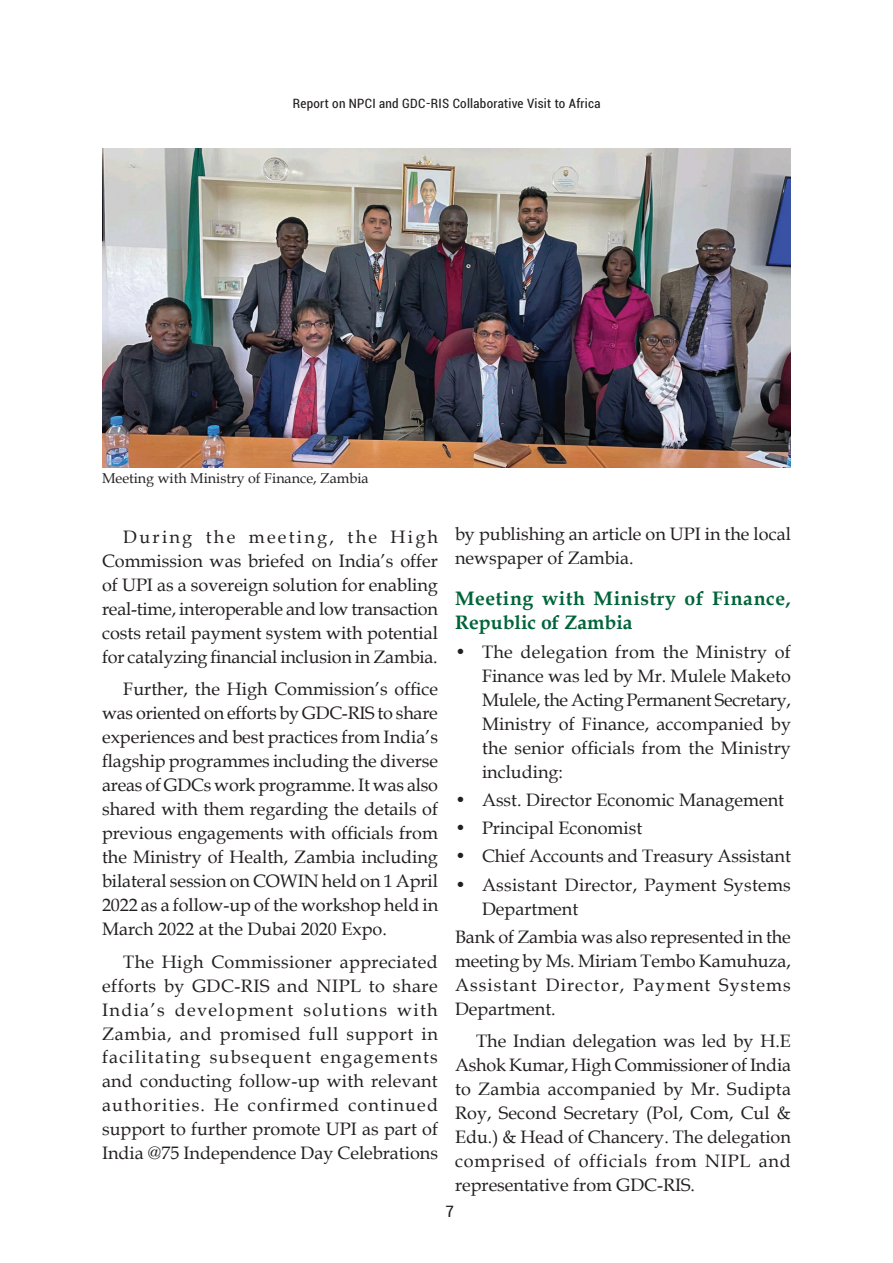
<style>
.page{position:relative;width:893px;height:1263px;background:#fff}
.page>*{position:absolute;margin:0;border:0;box-sizing:border-box;transform-origin:0 0}
.t1{font:700 19.5px/24px "Book Antiqua";letter-spacing:.03em;color:#006439}
.t2{font:18px/24px "Book Antiqua";color:#231f20;text-align:justify}
.t3{font:condensed 16.5px "Roboto";color:#231f20}
.t4{font:14.25px "Book Antiqua";color:#231f20}
.t5{font:condensed 13.5px "Roboto";letter-spacing:.02em;color:#231f20}
</style>
<div class="page">
<img style="left:102px;top:149px;width:689px;height:319px">
<p class="t5" style="left:293px;top:94px;width:309px">Report on NPCI and GDC-RIS Collaborative Visit to Africa</p>
<p class="t4" style="left:102px;top:468px;width:268px">Meeting with Ministry of Finance, Zambia</p>
<p class="t2" style="left:102px;top:524px;width:338px;text-indent:21px">During the meeting, the High Commission was briefed on India’s offer of UPI as a sovereign solution for enabling real-time, interoperable and low transaction costs retail payment system with potential for catalyzing financial inclusion in Zambia.</p>
<p class="t2" style="left:102px;top:676px;width:338px;text-indent:21px">Further, the High Commission’s office was oriented on efforts by GDC-RIS to share experiences and best practices from India’s flagship programmes including the diverse areas of GDCs work programme. It was also shared with them regarding the details of previous engagements with officials from the Ministry of Health, Zambia including bilateral session on COWIN held on 1 April 2022 as a follow-up of the workshop held in March 2022 at the Dubai 2020 Expo.</p>
<p class="t2" style="left:102px;top:949px;width:337px;text-indent:21px">The High Commissioner appreciated efforts by GDC-RIS and NIPL to share India’s development solutions with Zambia, and promised full support in facilitating subsequent engagements and conducting follow-up with relevant authorities. He confirmed continued support to further promote UPI as part of India @75 Independence Day Celebrations</p>
<p class="t2" style="left:455px;top:522px;width:337px">by publishing an article on UPI in the local newspaper of Zambia.</p>
<p class="t1" style="left:455px;top:587px;width:337px">Meeting with Ministry of Finance,<br>Republic of Zambia</p>
<p class="t2" style="left:482px;top:639px;width:311px;text-indent:-27px">• The delegation from the Ministry of Finance was led by Mr. Mulele Maketo Mulele, the Acting Permanent Secretary, Ministry of Finance, accompanied by the senior officials from the Ministry including:</p>
<p class="t2" style="left:455px;top:787px;width:331px">• Asst. Director Economic Management</p>
<p class="t2" style="left:455px;top:816px;width:189px">• Principal Economist</p>
<p class="t2" style="left:455px;top:844px;width:337px">• Chief Accounts and Treasury Assistant</p>
<p class="t2" style="left:482px;top:872px;width:310px;text-indent:-27px">• Assistant Director, Payment Systems<br>Department</p>
<p class="t2" style="left:455px;top:924px;width:337px">Bank of Zambia was also represented in the meeting by Ms. Miriam Tembo Kamuhuza, Assistant Director, Payment Systems Department.</p>
<p class="t2" style="left:455px;top:1029px;width:338px;text-indent:21px">The Indian delegation was led by H.E Ashok Kumar, High Commissioner of India to Zambia accompanied by Mr. Sudipta Roy, Second Secretary (Pol, Com, Cul &amp; Edu.) &amp; Head of Chancery. The delegation comprised of officials from NIPL and representative from GDC-RIS.</p>
<p class="t3" style="left:446px;top:1200px;width:9px">7</p>
</div>
